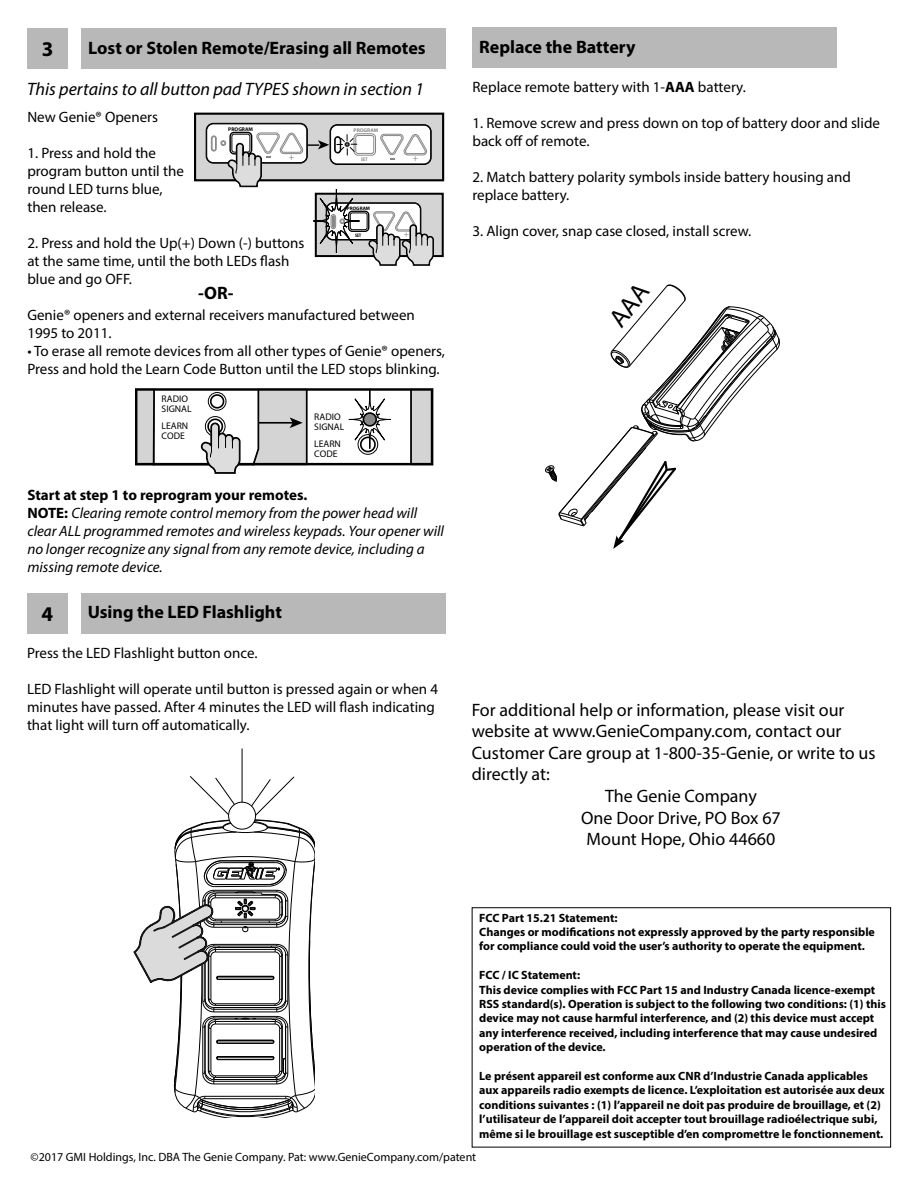
<style>
.page{position:relative;width:918px;height:1188px;background:#fff}
.page>*{position:absolute;margin:0;border:0;box-sizing:border-box;transform-origin:0 0}
.t1{font:700 21px "Myriad Pro";color:#000}
.t2{font:18px "Myriad Pro";color:#000}
.t3{font:700 18px "Myriad Pro";color:#000}
.t4{font:italic 18px "Myriad Pro";color:#000}
.t5{font:15px/18px "Myriad Pro";color:#000}
.t6{font:italic 15px/18px "Myriad Pro";color:#000}
.t7{font:700 12px/14.4px "Myriad Pro";color:#000}
.t8{font:12px "Myriad Pro";color:#000}
.t9{font:condensed 9.6px/9.6px "Helvetica Neue";color:#020202}
.t10{font:700 condensed 9.15px "Helvetica Neue";color:#878787}
.t11{font:700 condensed 8.55px "Helvetica Neue";color:#878787}
.t12{font:700 5.25px "Myriad Pro";color:#000}
.t13{font:700 5.25px "Myriad Pro";color:#878787}
.t14{font:700 condensed 5.25px "Myriad Pro";color:#878787}
.t15{font:700 4.95px "Myriad Pro";color:#000}
.t16{font:700 condensed 4.95px "Myriad Pro";color:#000}
.s1{font-weight:700;font-style:normal}
.s2{font-weight:700}
</style>
<div class="page">
<div style="left:27px;top:28px;width:41px;height:41px;background:#b8b8b8"></div>
<div style="left:81px;top:28px;width:365px;height:41px;background:#b8b8b8"></div>
<div style="left:195px;top:114px;width:248px;height:66px;background:#d4d4d4"></div>
<div style="left:206px;top:123px;width:102px;height:41px;border:2px solid #000;border-radius:7px"></div>
<div style="left:207px;top:124px;width:100px;height:39px;background:#fff;border-radius:7px"></div>
<div style="left:207px;top:124px;width:100px;height:39px;border:1px solid #000;border-radius:7px"></div>
<div style="left:330px;top:124px;width:102px;height:41px;border:2px solid #000;border-radius:7px"></div>
<div style="left:331px;top:125px;width:100px;height:39px;background:#fff;border-radius:7px"></div>
<div style="left:330px;top:125px;width:101px;height:39px;border:1px solid #000;border-radius:7px"></div>
<div style="left:194px;top:113px;width:250px;height:68px;border:2px solid #000"></div>
<div style="left:316px;top:194px;width:126px;height:62px;background:#d4d4d4"></div>
<div style="left:315px;top:193px;width:129px;height:64px;border:2px solid #000"></div>
<svg style="left:209px;top:132px;width:226px;height:134px"></svg>
<div style="left:472px;top:907px;width:419px;height:241px;border:1px solid #000"></div>
<div style="left:472px;top:27px;width:365px;height:41px;background:#b8b8b8"></div>
<div style="left:27px;top:593px;width:41px;height:40px;background:#b8b8b8"></div>
<div style="left:81px;top:593px;width:365px;height:40px;background:#b8b8b8"></div>
<hr style="left:242px;top:748px;width:1px;height:54px;background:#000">
<svg style="left:133px;top:775px;width:182px;height:342px"></svg>
<svg style="left:135px;top:388px;width:298px;height:86px"></svg>
<svg style="left:545px;top:284px;width:235px;height:265px"></svg>
<h1 class="t1" style="left:42px;top:35px;width:13px">3</h1>
<h2 class="t3" style="left:88px;top:36px;width:339px">Lost or Stolen Remote/Erasing all Remotes</h2>
<h2 class="t4" style="left:27px;top:77px;width:399px">This pertains to all button pad TYPES shown in section 1</h2>
<p class="t5" style="left:27px;top:108px;width:132px">New Genie® Openers</p>
<p class="t5" style="left:27px;top:144px;width:158px">1. Press and hold the program button until the round LED turns blue, then release.</p>
<p class="t5" style="left:27px;top:234px;width:279px">2. Press and hold the Up(+) Down (-) buttons at the same time, until the both LEDs flash blue and go OFF.</p>
<p class="t5" style="left:27px;top:306px;width:389px">Genie® openers and external receivers manufactured between<br>1995 to 2011.</p>
<p class="t5" style="left:27px;top:342px;width:419px">• To erase all remote devices from all other types of Genie® openers,<br>Press and hold the Learn Code Button until the LED stops blinking.</p>
<p class="t12" style="left:228px;top:125px;width:26px">PROGRAM</p>
<p class="t13" style="left:354px;top:127px;width:26px">PROGRAM</p>
<p class="t14" style="left:361px;top:156px;width:8px">SET</p>
<p class="t10" style="left:413px;top:152px;width:7px">+</p>
<p class="t10" style="left:289px;top:151px;width:7px">+</p>
<p class="t15" style="left:347px;top:205px;width:25px">PROGRAM</p>
<p class="t16" style="left:355px;top:232px;width:7px">SET</p>
<p class="t11" style="left:404px;top:229px;width:7px">+</p>
<h2 class="t3" style="left:198px;top:281px;width:37px">-OR-</h2>
<p class="t9" style="left:162px;top:394px;width:31px">RADIO<br>SIGNAL</p>
<p class="t9" style="left:162px;top:421px;width:28px">LEARN<br>CODE</p>
<p class="t9" style="left:314px;top:412px;width:31px">RADIO<br>SIGNAL</p>
<p class="t9" style="left:314px;top:439px;width:28px">LEARN<br>CODE</p>
<p class="t6" style="left:27px;top:486px;width:418px"><span class="s1">Start at step 1 to reprogram your remotes.<br>NOTE:</span> Clearing remote control memory from the power head will clear ALL programmed remotes and wireless keypads. Your opener will no longer recognize any signal from any remote device, including a missing remote device.</p>
<h1 class="t1" style="left:41px;top:600px;width:13px">4</h1>
<h2 class="t3" style="left:88px;top:601px;width:196px">Using the LED Flashlight</h2>
<p class="t5" style="left:27px;top:644px;width:232px">Press the LED Flashlight button once.</p>
<p class="t5" style="left:27px;top:680px;width:413px">LED Flashlight will operate until button is pressed again or when 4 minutes have passed. After 4 minutes the LED will flash indicating that light will turn off automatically.</p>
<h2 class="t3" style="left:479px;top:35px;width:158px">Replace the Battery</h2>
<p class="t5" style="left:472px;top:78px;width:275px">Replace remote battery with 1-<span class="s2">AAA</span> battery.</p>
<p class="t5" style="left:472px;top:114px;width:409px">1. Remove screw and press down on top of battery door and slide back off of remote.</p>
<p class="t5" style="left:472px;top:168px;width:380px">2. Match battery polarity symbols inside battery housing and replace battery.</p>
<p class="t5" style="left:472px;top:222px;width:280px">3. Align cover, snap case closed, install screw.</p>
<h2 class="t2" style="left:472px;top:698px;width:374px">For additional help or information, please visit our</h2>
<h2 class="t2" style="left:472px;top:720px;width:371px">website at www.GenieCompany.com, contact our</h2>
<h2 class="t2" style="left:472px;top:742px;width:405px">Customer Care group at 1-800-35-Genie, or write to us</h2>
<h2 class="t2" style="left:472px;top:763px;width:80px">directly at:</h2>
<h2 class="t2" style="left:605px;top:785px;width:153px">The Genie Company</h2>
<h2 class="t2" style="left:581px;top:806px;width:201px">One Door Drive, PO Box 67</h2>
<h2 class="t2" style="left:587px;top:828px;width:190px">Mount Hope, Ohio 44660</h2>
<p class="t7" style="left:479px;top:910px;width:397px">FCC Part 15.21 Statement:<br>Changes or modifications not expressly approved by the party responsible for compliance could void the user’s authority to operate the equipment.</p>
<p class="t7" style="left:479px;top:968px;width:408px">FCC / IC Statement:<br>This device complies with FCC Part 15 and Industry Canada licence-exempt RSS standard(s). Operation is subject to the following two conditions: (1) this device may not cause harmful interference, and (2) this device must accept any interference received, including interference that may cause undesired operation of the device.</p>
<p class="t7" style="left:479px;top:1068px;width:407px">Le présent appareil est conforme aux CNR d’Industrie Canada applicables aux appareils radio exempts de licence. L’exploitation est autorisée aux deux conditions suivantes : (1) l’appareil ne doit pas produire de brouillage, et (2) l’utilisateur de l’appareil doit accepter tout brouillage radioélectrique subi, même si le brouillage est susceptible d’en compromettre le fonctionnement.</p>
<p class="t8" style="left:31px;top:1150px;width:447px">©2017 GMI Holdings, Inc. DBA The Genie Company. Pat: www.GenieCompany.com/patent</p>
</div>
